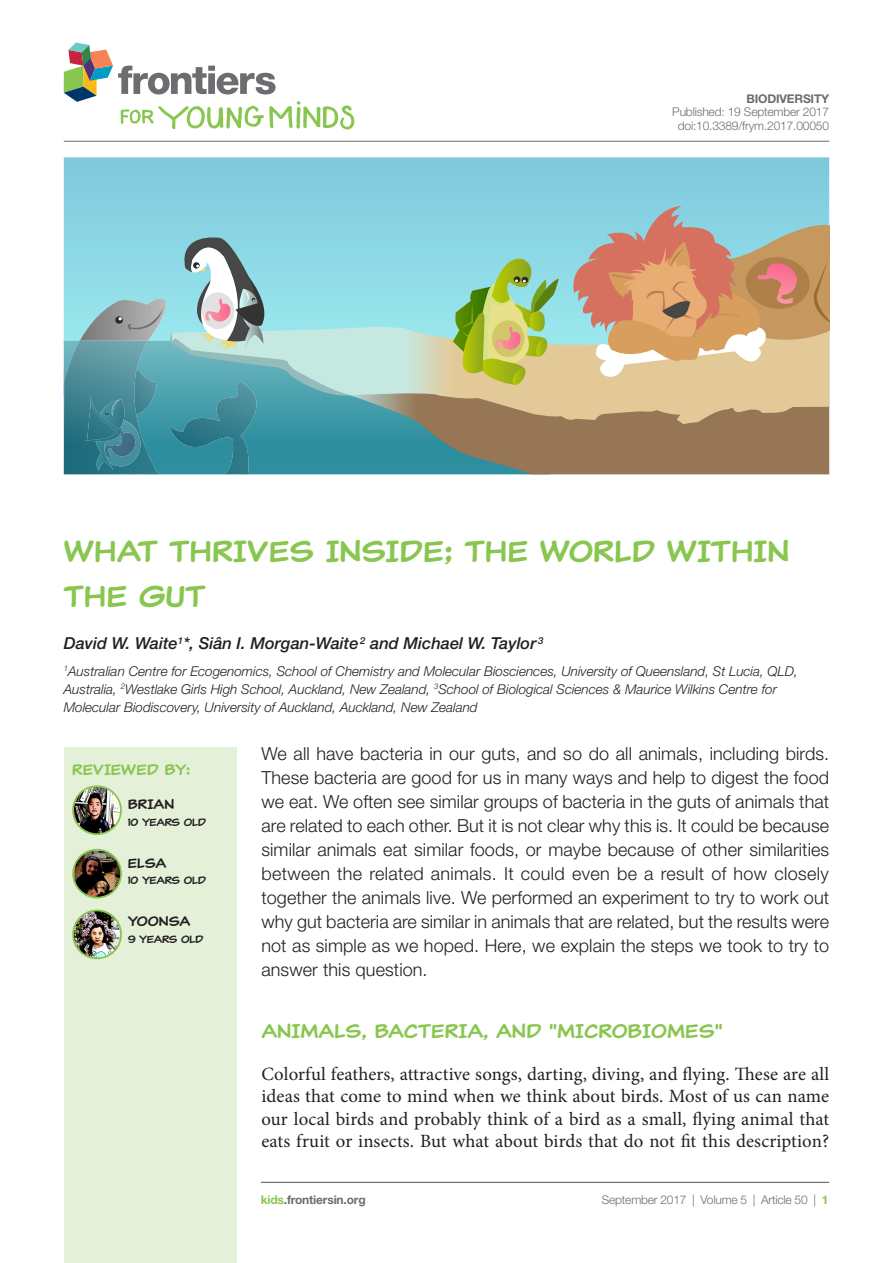
<style>
.page{position:relative;width:893px;height:1263px;background:#fff}
.page>*{position:absolute;margin:0;border:0;box-sizing:border-box;transform-origin:0 0}
.t1{font:30px/45px "Classic Comic";color:#89c650}
.t2{font:19.5px "Classic Comic";color:#89c650}
.t3{font:18.75px/22.5px "Minion Pro";color:#231f20;text-align:justify}
.t4{font:300 18px/24px "Helvetica Neue LT Std";letter-spacing:.005em;color:#231f20;text-align:justify}
.t5{font:italic 500 16.5px "Helvetica Neue LT Std";color:#231f20}
.t6{font:15px "Classic Comic";color:#89c650}
.t7{font:italic 300 13.5px/18px "Helvetica Neue LT Std";color:#231f20}
.t8{font:13.5px "Classic Comic";color:#231f20}
.t9{font:300 12px/13.5px "Helvetica Neue LT Std";letter-spacing:-.015em;color:#6c6d70;text-align:center}
.t10{font:700 12px "Helvetica Neue LT Std";letter-spacing:-.015em;color:#6c6d70}
.t11{font:10.5px "Classic Comic";letter-spacing:-.025em;color:#231f20}
.s1{color:#89c650}
.s2{font-weight:700;color:#89c650}
</style>
<div class="page">
<svg style="left:64px;top:157px;width:765px;height:184px;background:#86d0e1"></svg>
<img style="left:64px;top:341px;width:94px;height:133px">
<img style="left:92px;top:468px;width:35px;height:3px">
<img style="left:169px;top:468px;width:108px;height:6px">
<svg style="left:346px;top:426px;width:483px;height:48px;background:#817a62"></svg>
<svg style="left:382px;top:323px;width:447px;height:103px;background:#c2b490"></svg>
<svg style="left:80px;top:237px;width:302px;height:231px;background:#75b5be"></svg>
<svg style="left:453px;top:259px;width:106px;height:127px;background:#aac479"></svg>
<svg style="left:567px;top:206px;width:262px;height:176px;background:#c7aa8d"></svg>
<hr style="left:64px;top:141px;width:765px;height:1px;background:#6c6d70">
<svg style="left:64px;top:43px;width:290px;height:87px"></svg>
<hr style="left:261px;top:1182px;width:568px;height:1px;background:#6c6d70">
<div style="left:64px;top:747px;width:172px;height:516px;background:#e4f0d8"></div>
<img style="left:72px;top:848px;width:50px;height:51px">
<img style="left:72px;top:909px;width:50px;height:51px">
<img style="left:72px;top:785px;width:50px;height:50px">
<p class="t10" style="left:747px;top:91px;width:84px">Biodiversity</p>
<p class="t9" style="left:672px;top:105px;width:158px">Published: 19 September 2017 doi:10.3389/frym.2017.00050</p>
<h1 class="t1" style="left:64px;top:529px;width:727px">WHAT THRIVES INSIDE; THE WORLD WITHIN<br>THE GUT</h1>
<p class="t5" style="left:64px;top:634px;width:481px">David W. Waite<sup>1</sup>*, Siân I. Morgan-Waite <sup>2</sup> and Michael W. Taylor <sup>3</sup></p>
<p class="t7" style="left:64px;top:662px;width:736px"><sup>1</sup>Australian Centre for Ecogenomics, School of Chemistry and Molecular Biosciences, University of Queensland, St Lucia, QLD,<br>Australia, <sup>2</sup>Westlake Girls High School, Auckland, New Zealand, <sup>3</sup>School of Biological Sciences &amp; Maurice Wilkins Centre for<br>Molecular Biodiscovery, University of Auckland, Auckland, New Zealand</p>
<p class="t4" style="left:261px;top:741px;width:569px">We all have bacteria in our guts, and so do all animals, including birds.<br>These bacteria are good for us in many ways and help to digest the food we eat. We often see similar groups of bacteria in the guts of animals that are related to each other. But it is not clear why this is. It could be because similar animals eat similar foods, or maybe because of other similarities between the related animals. It could even be a result of how closely together the animals live. We performed an experiment to try to work out why gut bacteria are similar in animals that are related, but the results were not as simple as we hoped. Here, we explain the steps we took to try to answer this question.</p>
<p class="t6" style="left:72px;top:760px;width:120px">REVIEWED BY:</p>
<p class="t8" style="left:128px;top:795px;width:48px">BRIAN</p>
<p class="t11" style="left:128px;top:815px;width:80px">10 YEARS OLD</p>
<p class="t8" style="left:128px;top:854px;width:40px">ELSA</p>
<p class="t11" style="left:128px;top:873px;width:80px">10 YEARS OLD</p>
<p class="t8" style="left:128px;top:912px;width:64px">YOONSA</p>
<p class="t11" style="left:128px;top:932px;width:77px">9 YEARS OLD</p>
<p class="t2" style="left:261px;top:1018px;width:463px">ANIMALS, BACTERIA, AND "MICROBIOMES"</p>
<p class="t3" style="left:261px;top:1062px;width:569px">Colorful feathers, attractive songs, darting, diving, and flying. These are all ideas that come to mind when we think about birds. Most of us can name our local birds and probably think of a bird as a small, flying animal that eats fruit or insects. But what about birds that do not fit this description?</p>
<p class="t10" style="left:261px;top:1192px;width:107px"><span class="s1">kids</span>.frontiersin.org</p>
<p class="t9" style="left:602px;top:1193px;width:228px">September 2017 | Volume 5 | Article 50 | <span class="s2">1</span></p>
</div>
